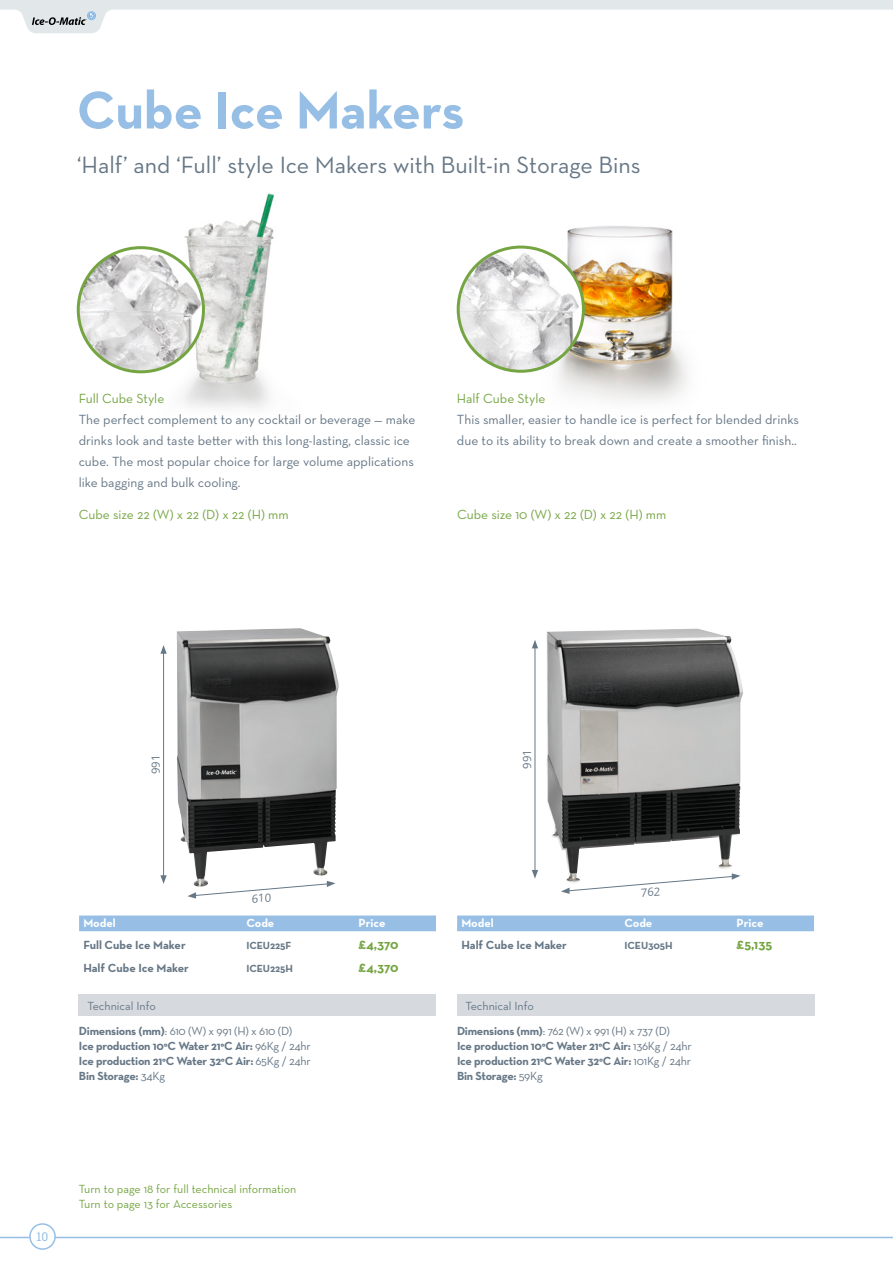
<style>
.page{position:relative;width:893px;height:1263px;background:#fff}
.page>*{position:absolute;margin:0;border:0;box-sizing:border-box;transform-origin:0 0}
.t1{font:700 54px "Neutraface Text";letter-spacing:-.005em;color:#97bfe6}
.t2{font:24px "Neutraface Text";color:#667786}
.Bullets{font:13.5px/21px "Neutraface Text";color:#667786}
.t3{font:13.5px "Neutraface Text";color:#76a642}
.t4{font:700 13.5px "Neutraface Text";letter-spacing:-.01em;color:#75a542}
.t5{font:700 12px "Neutraface Text";letter-spacing:-.02em;color:#667786}
.t6{font:12px "Neutraface Text";color:#75a542}
.t7{font:12px "Neutraface Text";letter-spacing:-.005em;color:#667786}
.t8{font:700 12px "Neutraface Text";color:#667786}
.t9{font:12px "Neutraface Text";letter-spacing:-.03em;color:#667786}
.t10{font:700 12px "Neutraface Text";color:#fff}
.t11{font:12px "Roboto Slab";color:#97bfe6}
.t12{font:11.25px "Open Sans";color:#667786}
.t13{font:700 10.5px "Neutraface Text";color:#667786}
.s1{color:#75a542}
.s2{font-weight:700}
.s3{font-weight:400}
</style>
<div class="page">
<img style="left:529px;top:226px;width:158px;height:175px">
<img style="left:150px;top:193px;width:124px;height:215px">
<img style="left:458px;top:247px;width:125px;height:124px">
<div style="left:457px;top:246px;width:128px;height:127px;border:3px solid #75a542;border-radius:50%"></div>
<img style="left:176px;top:628px;width:163px;height:256px">
<img style="left:546px;top:628px;width:197px;height:248px">
<div style="left:79px;top:915px;width:357px;height:16px;background:#97bfe6"></div>
<div style="left:457px;top:915px;width:357px;height:16px;background:#97bfe6"></div>
<div style="left:79px;top:994px;width:357px;height:22px;background:#d6dadf"></div>
<div style="left:457px;top:994px;width:357px;height:22px;background:#d6dadf"></div>
<hr style="left:163px;top:651px;width:1px;height:227px;background:#667786">
<svg style="left:160px;top:645px;width:7px;height:9px"></svg>
<svg style="left:160px;top:875px;width:7px;height:9px"></svg>
<hr style="left:535px;top:646px;width:1px;height:226px;background:#667786">
<svg style="left:532px;top:640px;width:6px;height:8px"></svg>
<svg style="left:532px;top:870px;width:6px;height:9px"></svg>
<img style="left:78px;top:248px;width:125px;height:124px">
<div style="left:77px;top:246px;width:128px;height:127px;border:3px solid #75a542;border-radius:50%"></div>
<svg style="left:0;top:1237px;width:893px;height:13px"></svg>
<div style="left:30px;top:1224px;width:25px;height:25px;background:#fff;border-radius:50%"></div>
<div style="left:29px;top:1223px;width:27px;height:27px;border:2px solid #97bfe6;border-radius:50%"></div>
<svg style="left:0;top:0;width:893px;height:33px"></svg>
<svg style="left:187px;top:880px;width:148px;height:19px"></svg>
<svg style="left:561px;top:873px;width:179px;height:21px"></svg>
<p class="t1" style="left:77px;top:75px;width:389px">Cube Ice Makers</p>
<p class="t2" style="left:77px;top:150px;width:565px">‘Half’ and ‘Full’ style Ice Makers with Built-in Storage Bins</p>
<p class="Bullets" style="left:79px;top:387px;width:338px"><span class="s1">Full Cube Style<br></span>The perfect complement to any cocktail or beverage — make drinks look and taste better with this long-lasting, classic ice cube. The most popular choice for large volume applications like bagging and bulk cooling.</p>
<p class="Bullets" style="left:457px;top:387px;width:344px"><span class="s1">Half Cube Style<br></span>This smaller, easier to handle ice is perfect for blended drinks due to its ability to break down and create a smoother finish..</p>
<p class="t3" style="left:79px;top:506px;width:211px">Cube size 22 (W) x 22 (D) x 22 (H) mm</p>
<p class="t3" style="left:457px;top:506px;width:211px">Cube size 10 (W) x 22 (D) x 22 (H) mm</p>
<p class="t12" style="left:148px;top:774px;width:21px;rotate:-90deg">991</p>
<p class="t12" style="left:519px;top:769px;width:21px;rotate:-90deg">991</p>
<p class="t10" style="left:83px;top:915px;width:34px">Model</p>
<p class="t10" style="left:246px;top:915px;width:30px">Code</p>
<p class="t10" style="left:359px;top:915px;width:28px">Price</p>
<p class="t8" style="left:83px;top:937px;width:104px">Full Cube Ice Maker</p>
<p class="t13" style="left:246px;top:939px;width:47px">ICEU225F</p>
<p class="t4" style="left:359px;top:936px;width:42px">£4,370</p>
<p class="t8" style="left:83px;top:960px;width:107px">Half Cube Ice Maker</p>
<p class="t13" style="left:246px;top:961px;width:48px">ICEU225H</p>
<p class="t4" style="left:359px;top:958px;width:42px">£4,370</p>
<p class="t10" style="left:461px;top:915px;width:34px">Model</p>
<p class="t10" style="left:624px;top:915px;width:30px">Code</p>
<p class="t10" style="left:737px;top:915px;width:28px">Price</p>
<p class="t8" style="left:461px;top:937px;width:107px">Half Cube Ice Maker</p>
<p class="t13" style="left:624px;top:939px;width:50px">ICEU305H</p>
<p class="t4" style="left:737px;top:936px;width:37px">£5,135</p>
<p class="t7" style="left:87px;top:998px;width:70px">Technical Info</p>
<p class="t7" style="left:465px;top:998px;width:70px">Technical Info</p>
<p class="t7" style="left:79px;top:1023px;width:215px"><span class="s2">Dimensions (mm)</span>: 610 (W) x 991 (H) x 610 (D)</p>
<p class="t5" style="left:79px;top:1038px;width:233px">Ice production 10°C Water 21°C Air: <span class="s3">96Kg / 24hr</span></p>
<p class="t5" style="left:79px;top:1053px;width:233px">Ice production 21°C Water 32°C Air: <span class="s3">65Kg / 24hr</span></p>
<p class="t5" style="left:79px;top:1068px;width:88px">Bin Storage: <span class="s3">34Kg</span></p>
<p class="t9" style="left:457px;top:1023px;width:214px"><span class="s2">Dimensions (mm)</span>: 762 (W) x 991 (H) x 737 (D)</p>
<p class="t5" style="left:457px;top:1038px;width:236px">Ice production 10°C Water 21°C Air: <span class="s3">136Kg / 24hr</span></p>
<p class="t5" style="left:457px;top:1053px;width:235px">Ice production 21°C Water 32°C Air: <span class="s3">101Kg / 24hr</span></p>
<p class="t5" style="left:457px;top:1068px;width:87px">Bin Storage: <span class="s3">59Kg</span></p>
<p class="t11" style="left:37px;top:1228px;width:13px">10</p>
<p class="t6" style="left:79px;top:1182px;width:219px">Turn to page 18 for full technical information</p>
<p class="t6" style="left:79px;top:1197px;width:155px">Turn to page 13 for Accessories</p>
</div>
